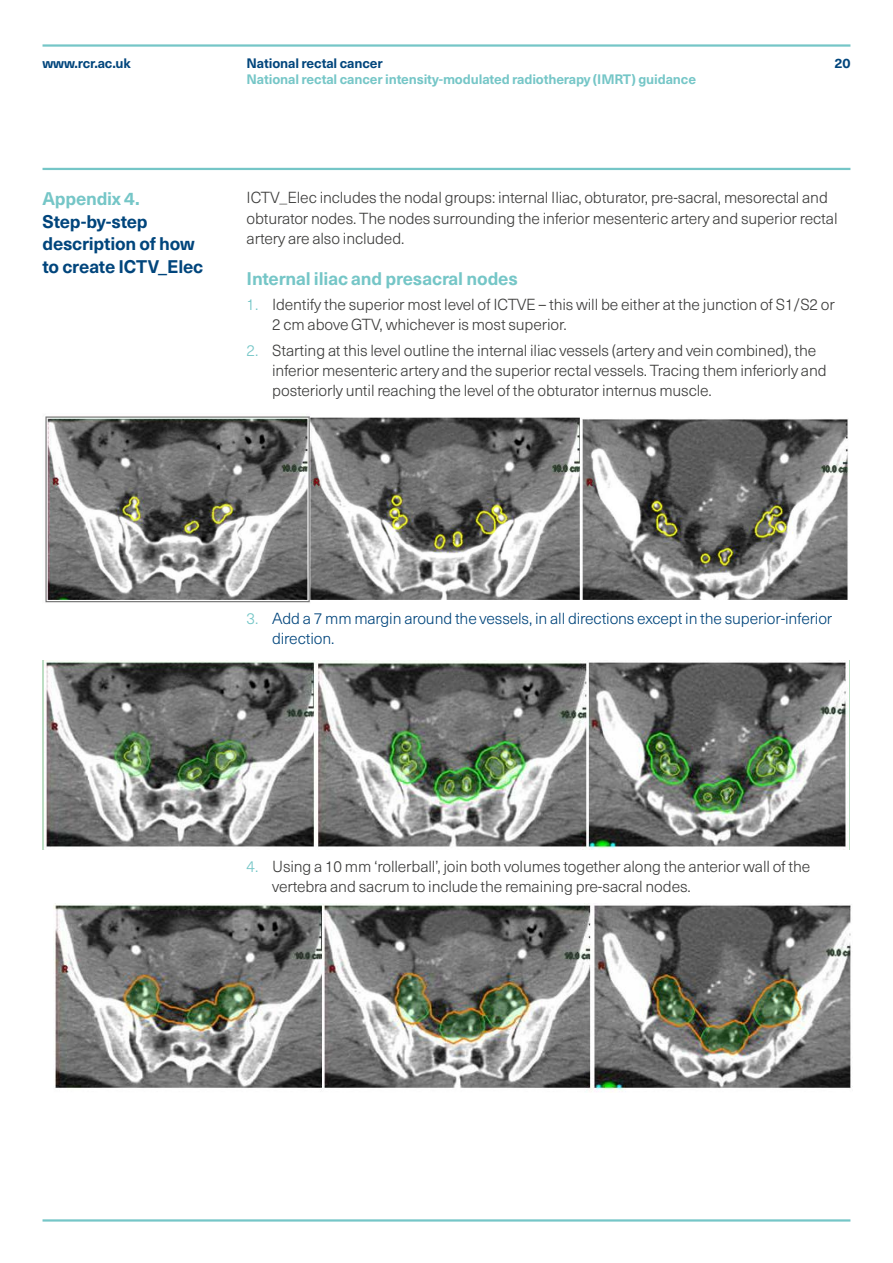
<style>
.page{position:relative;width:893px;height:1263px;background:#fff}
.page>*{position:absolute;margin:0;border:0;box-sizing:border-box;transform-origin:0 0}
.t1{font:700 18px/22.5px "Neue Haas Unica Pro";letter-spacing:-.015em;color:#00457c}
.t2{font:700 18px "Neue Haas Unica Pro";letter-spacing:-.01em;color:#75c6c7}
.t3{font:300 15.75px/20.2px "Neue Haas Unica Pro";letter-spacing:-.01em;color:#3c3c3b}
.t4{font:300 15.75px/20.2px "Neue Haas Unica Pro";letter-spacing:-.01em;color:#00457c}
.t5{font:700 13.5px "Neue Haas Unica Pro";letter-spacing:-.01em;color:#75c6c7}
.t6{font:700 13.5px "Neue Haas Unica Pro";letter-spacing:-.01em;color:#00457c}
.s1{color:#75c6c7}
</style>
<div class="page">
<hr style="left:43px;top:1219px;width:807px;height:2px;background:#75c6c7">
<hr style="left:43px;top:44px;width:807px;height:3px;background:#75c6c7">
<hr style="left:43px;top:168px;width:807px;height:2px;background:#75c6c7">
<img style="left:45px;top:416px;width:804px;height:187px">
<img style="left:46px;top:660px;width:802px;height:190px">
<img style="left:53px;top:904px;width:798px;height:188px">
<p class="t6" style="left:43px;top:55px;width:90px">www.rcr.ac.uk</p>
<p class="t2" style="left:43px;top:188px;width:99px">Appendix 4.</p>
<p class="t1" style="left:43px;top:210px;width:162px">Step-by-step description of how to create ICTV_Elec</p>
<p class="t6" style="left:247px;top:55px;width:138px">National rectal cancer</p>
<p class="t6" style="left:834px;top:55px;width:18px">20</p>
<p class="t5" style="left:247px;top:71px;width:451px">National rectal cancer intensity-modulated radiotherapy (IMRT) guidance</p>
<p class="t3" style="left:247px;top:188px;width:592px">ICTV_Elec includes the nodal groups: internal Iliac, obturator, pre-sacral, mesorectal and obturator nodes. The nodes surrounding the inferior mesenteric artery and superior rectal artery are also included.</p>
<p class="t2" style="left:247px;top:268px;width:273px">Internal iliac and presacral nodes</p>
<p class="t3" style="left:272px;top:295px;width:564px;text-indent:-26px"><span class="s1">1.</span> Identify the superior most level of ICTVE – this will be either at the junction of S1/S2 or<br>2 cm above GTV, whichever is most superior.</p>
<p class="t3" style="left:272px;top:340px;width:556px;text-indent:-26px"><span class="s1">2.</span> Starting at this level outline the internal iliac vessels (artery and vein combined), the inferior mesenteric artery and the superior rectal vessels. Tracing them inferiorly and posteriorly until reaching the level of the obturator internus muscle.</p>
<p class="t4" style="left:272px;top:609px;width:562px;text-indent:-26px"><span class="s1">3.</span> Add a 7 mm margin around the vessels, in all directions except in the superior-inferior direction.</p>
<p class="t3" style="left:272px;top:857px;width:540px;text-indent:-26px"><span class="s1">4.</span> Using a 10 mm ‘rollerball’, join both volumes together along the anterior wall of the vertebra and sacrum to include the remaining pre-sacral nodes.</p>
</div>
